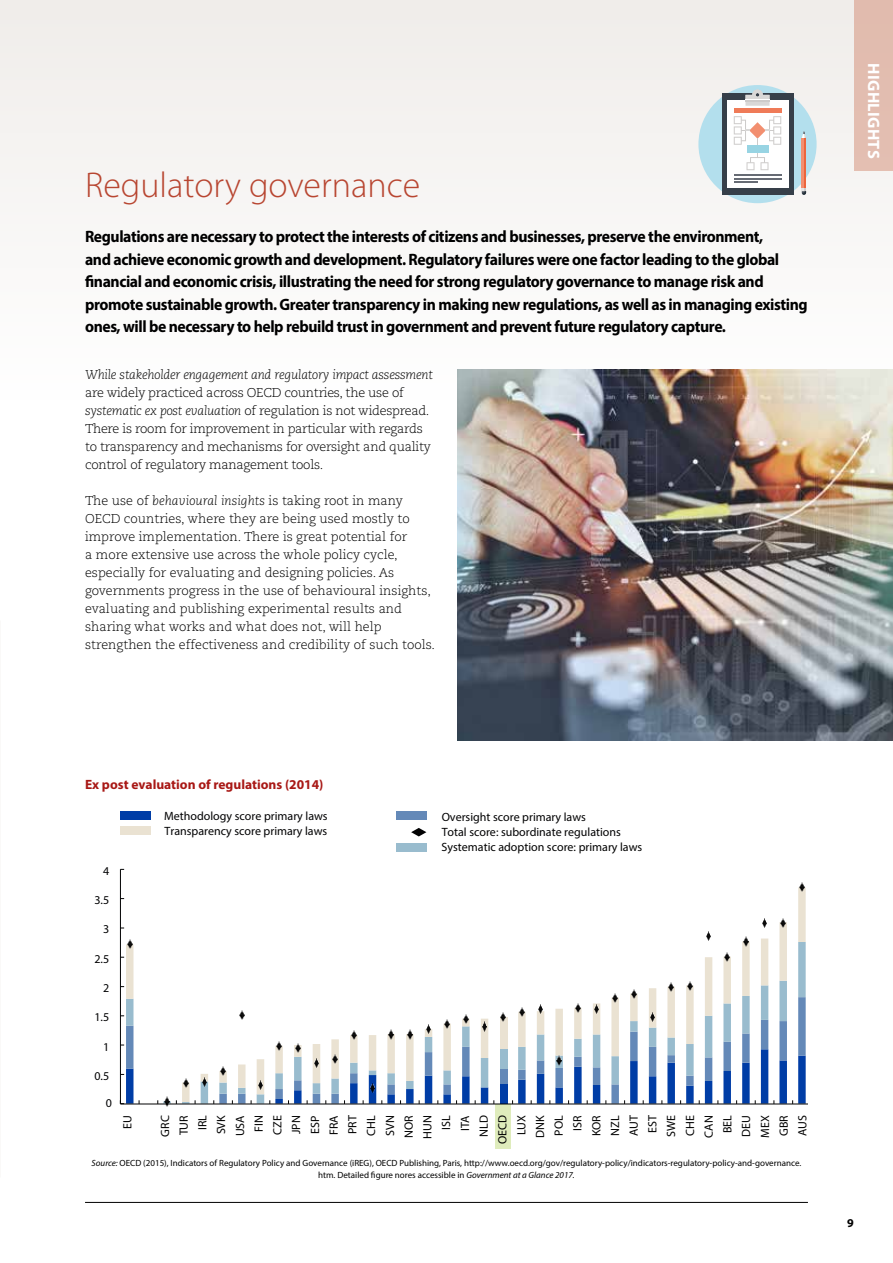
<style>
.page{position:relative;width:893px;height:1263px;background:#fff}
.page>*{position:absolute;margin:0;border:0;box-sizing:border-box;transform-origin:0 0}
.t1{font:300 36px "Myriad Pro";color:#b84631}
.t2{font:700 16.5px/22.5px "Myriad Pro";letter-spacing:-.025em;color:#000;scale:.95 1}
.t3{font:700 16.5px "Myriad Pro";letter-spacing:.02em;color:#fff}
.t4{font:700 13.5px "Myriad Pro";color:#a81815}
.t5{font:300 12.75px/18px "Caecilia LT Pro 45";color:#000}
.t6{font:300 12.75px/18px "Caecilia LT Pro 45";letter-spacing:-.02em;color:#000}
.t7{font:italic 300 12.75px "Caecilia LT Pro 46";letter-spacing:-.02em;color:#000}
.t8{font:12px/18.8px "Myriad Pro";color:#000;text-align:right}
.t9{font:12px "Myriad Pro";color:#020203}
.t10{font:700 12px "Myriad Pro";color:#000}
.t11{font:9px/12px "Myriad Pro";color:#000;text-align:center}
.s1{font-family:"Caecilia LT Pro 46";font-style:italic}
.s2{font-style:italic}
</style>
<div class="page">
<div style="left:0;top:0;width:893px;height:400px;background:#f7f5f4"></div>
<div style="left:855px;top:0;width:38px;height:170px;background:#e2bdb0"></div>
<hr style="left:85px;top:1202px;width:723px;height:1px;background:#000">
<div style="left:495px;top:1104px;width:16px;height:44px;background:#dfecbc"></div>
<svg style="left:126px;top:887px;width:680px;height:94px"></svg>
<hr style="left:120px;top:869px;width:1px;height:235px;background:#020203">
<svg style="left:127px;top:939px;width:5px;height:9px"></svg>
<svg style="left:120px;top:981px;width:688px;height:125px"></svg>
<svg style="left:706px;top:931px;width:5px;height:10px"></svg>
<svg style="left:725px;top:952px;width:5px;height:9px"></svg>
<svg style="left:744px;top:937px;width:4px;height:9px"></svg>
<svg style="left:762px;top:918px;width:5px;height:9px"></svg>
<svg style="left:781px;top:918px;width:5px;height:9px"></svg>
<svg style="left:800px;top:882px;width:4px;height:9px"></svg>
<div style="left:396px;top:811px;width:30px;height:9px;background:#6489b8"></div>
<div style="left:396px;top:843px;width:30px;height:9px;background:#99bcce"></div>
<svg style="left:411px;top:828px;width:15px;height:8px"></svg>
<div style="left:120px;top:811px;width:31px;height:9px;background:#003da6"></div>
<div style="left:120px;top:826px;width:31px;height:9px;background:#eae2d2"></div>
<div style="left:698px;top:85px;width:119px;height:118px;background:#b3dfed;border-radius:50%"></div>
<div style="left:722px;top:93px;width:71px;height:102px;background:#363f49"></div>
<div style="left:727px;top:100px;width:61px;height:88px;background:#fff"></div>
<svg style="left:745px;top:90px;width:24px;height:16px"></svg>
<div style="left:746px;top:145px;width:22px;height:8px;background:#98d4e3"></div>
<svg style="left:746px;top:152px;width:22px;height:18px"></svg>
<svg style="left:734px;top:116px;width:47px;height:29px"></svg>
<hr style="left:734px;top:108px;width:47px;height:4px;background:#ef7b58">
<hr style="left:734px;top:174px;width:47px;height:2px;background:#666b74">
<hr style="left:734px;top:178px;width:47px;height:1px;background:#666b74">
<hr style="left:734px;top:181px;width:23px;height:2px;background:#666b74">
<svg style="left:802px;top:138px;width:3px;height:51px"></svg>
<hr style="left:805px;top:138px;width:1px;height:51px;background:#ec653c">
<svg style="left:802px;top:131px;width:4px;height:7px"></svg>
<svg style="left:802px;top:189px;width:4px;height:6px"></svg>
<img style="left:457px;top:369px;width:436px;height:371px">
<h1 class="t1" style="left:85px;top:163px;width:337px">Regulatory governance</h1>
<p class="t2" style="left:85px;top:225px;width:762px">Regulations are necessary to protect the interests of citizens and businesses, preserve the environment,<br>and achieve economic growth and development. Regulatory failures were one factor leading to the global financial and economic crisis, illustrating the need for strong regulatory governance to manage risk and promote sustainable growth. Greater transparency in making new regulations, as well as in managing existing ones, will be necessary to help rebuild trust in government and prevent future regulatory capture.</p>
<p class="t7" style="left:85px;top:367px;width:349px">While stakeholder engagement and regulatory impact assessment</p>
<p class="t6" style="left:85px;top:383px;width:347px">are widely practiced across OECD countries, the use of <span class="s1">systematic ex post evaluation</span> of regulation is not widespread.<br>There is room for improvement in particular with regards to transparency and mechanisms for oversight and quality control of regulatory management tools.</p>
<p class="t5" style="left:85px;top:491px;width:352px">The use of <span class="s1">behavioural insights</span> is taking root in many OECD countries, where they are being used mostly to improve implementation. There is great potential for<br>a more extensive use across the whole policy cycle, especially for evaluating and designing policies. As governments progress in the use of behavioural insights, evaluating and publishing experimental results and sharing what works and what does not, will help strengthen the effectiveness and credibility of such tools.</p>
<p class="t3" style="left:885px;top:63px;width:97px;rotate:90deg">HIGHLIGHTS</p>
<p class="t4" style="left:85px;top:775px;width:240px">Ex post evaluation of regulations (2014)</p>
<p class="t9" style="left:103px;top:863px;width:8px">4</p>
<p class="t9" style="left:95px;top:892px;width:16px">3.5</p>
<p class="t9" style="left:103px;top:922px;width:8px">3</p>
<p class="t9" style="left:95px;top:951px;width:16px">2.5</p>
<p class="t9" style="left:103px;top:980px;width:8px">2</p>
<p class="t9" style="left:95px;top:1010px;width:16px">1.5</p>
<p class="t9" style="left:103px;top:1039px;width:8px">1</p>
<p class="t9" style="left:95px;top:1068px;width:16px">0.5</p>
<p class="t9" style="left:106px;top:1095px;width:8px">0</p>
<p class="t9" style="left:164px;top:808px;width:165px">Methodology score primary laws</p>
<p class="t9" style="left:442px;top:810px;width:146px">Oversight score primary laws</p>
<p class="t9" style="left:165px;top:823px;width:164px">Transparency score primary laws</p>
<p class="t9" style="left:442px;top:825px;width:181px">Total score: subordinate regulations</p>
<p class="t8" style="left:442px;top:837px;width:202px">Systematic adoption score: primary laws</p>
<p class="t8" style="left:118px;top:1129px;width:15px;rotate:-90deg">EU</p>
<p class="t8" style="left:155px;top:1144px;width:31px;rotate:-90deg">GRC<br>TUR<br>IRL<br>SVK<br>USA<br>FIN<br>CZE<br>JPN<br>ESP<br>FRA<br>PRT<br>CHL<br>SVN<br>NOR<br>HUN<br>ISL<br>ITA<br>NLD<br>OECD<br>LUX<br>DNK<br>POL<br>ISR<br>KOR<br>NZL<br>AUT<br>EST<br>SWE<br>CHE<br>CAN<br>BEL<br>DEU<br>MEX<br>GBR<br>AUS</p>
<p class="t11" style="left:92px;top:1157px;width:711px"><span class="s2">Source:</span> OECD (2015), Indicators of Regulatory Policy and Governance (iREG), OECD Publishing, Paris, http://www.oecd.org/gov/regulatory-policy/indicators-regulatory-policy-and-governance. htm. Detailed figure nores accessible in <span class="s2">Government at a Glance 2017.</span></p>
<p class="t10" style="left:847px;top:1215px;width:8px">9</p>
</div>
